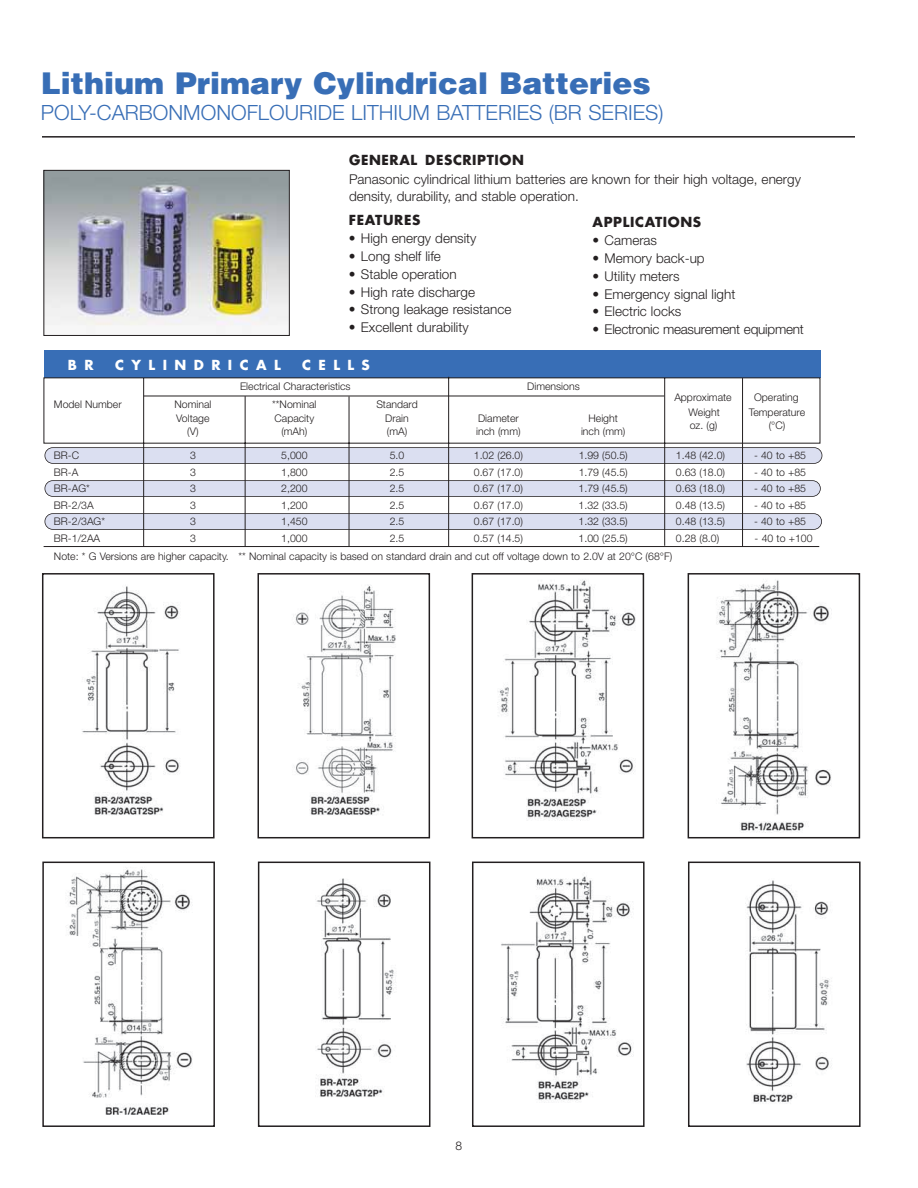
<style>
.page{position:relative;width:918px;height:1188px;background:#fff}
.page>*{position:absolute;margin:0;border:0;box-sizing:border-box;transform-origin:0 0}
.t1{font:900 30px "Helvetica";color:#386eb6}
.t2{font:300 21px "Helvetica Neue";color:#386eb6}
.t3{font:300 13.5px/16.5px "Helvetica Neue";color:#231f20}
.t4{font:700 13.5px "Futura";letter-spacing:.045em;color:#231f20}
.t5{font:700 13.5px "Futura";letter-spacing:.55em;color:#fff}
.t6{font:300 12px "Helvetica Neue";color:#231f20}
.t7{font:300 10.5px "Helvetica Neue";color:#231f20}
.s1{font-family:"Helvetica"}
</style>
<div class="page">
<hr style="left:42px;top:136px;width:813px;height:2px;background:#231f20">
<div style="left:44px;top:350px;width:776px;height:28px;background:#386eb6"></div>
<svg style="left:743px;top:376px;width:78px;height:171px"></svg>
<svg style="left:43px;top:170px;width:700px;height:377px"></svg>
<img style="left:82px;top:586px;width:98px;height:229px">
<div style="left:42px;top:573px;width:173px;height:265px;border:2px solid #231f20"></div>
<img style="left:294px;top:585px;width:102px;height:230px">
<div style="left:258px;top:573px;width:172px;height:265px;border:2px solid #231f20"></div>
<img style="left:497px;top:579px;width:139px;height:242px">
<div style="left:472px;top:574px;width:28px;height:29px;background:#fff"></div>
<div style="left:472px;top:573px;width:172px;height:265px;border:2px solid #231f20"></div>
<img style="left:716px;top:580px;width:116px;height:253px">
<div style="left:688px;top:573px;width:172px;height:265px;border:2px solid #231f20"></div>
<img style="left:69px;top:868px;width:124px;height:247px">
<div style="left:42px;top:862px;width:173px;height:265px;border:2px solid #231f20"></div>
<img style="left:315px;top:878px;width:80px;height:219px">
<div style="left:258px;top:862px;width:172px;height:265px;border:2px solid #231f20"></div>
<img style="left:501px;top:876px;width:133px;height:227px">
<div style="left:473px;top:864px;width:30px;height:50px;background:#fff"></div>
<div style="left:472px;top:862px;width:173px;height:265px;border:2px solid #231f20"></div>
<img style="left:745px;top:880px;width:87px;height:224px">
<div style="left:688px;top:862px;width:173px;height:265px;border:2px solid #231f20"></div>
<hr style="left:44px;top:546px;width:775px;height:1px;background:#231f20">
<h1 class="t1" style="left:41px;top:72px;width:611px">Lithium Primary Cylindrical Batteries</h1>
<h2 class="t2" style="left:41px;top:104px;width:624px">POLY-CARBONMONOFLOURIDE LITHIUM BATTERIES (BR SERIES)</h2>
<p class="t4" style="left:349px;top:154px;width:177px">GENERAL DESCRIPTION</p>
<p class="t3" style="left:349px;top:173px;width:453px">Panasonic cylindrical lithium batteries are known for their high voltage, energy density, durability, and stable operation.</p>
<p class="t4" style="left:349px;top:215px;width:73px">FEATURES</p>
<p class="t3" style="left:349px;top:232px;width:129px"><span class="s1">•</span> High energy density</p>
<p class="t3" style="left:349px;top:249px;width:93px"><span class="s1">•</span> Long shelf life</p>
<p class="t3" style="left:349px;top:267px;width:109px"><span class="s1">•</span> Stable operation</p>
<p class="t3" style="left:349px;top:285px;width:128px"><span class="s1">•</span> High rate discharge</p>
<p class="t3" style="left:349px;top:303px;width:164px"><span class="s1">•</span> Strong leakage resistance</p>
<p class="t3" style="left:349px;top:320px;width:121px"><span class="s1">•</span> Excellent durability</p>
<p class="t4" style="left:593px;top:217px;width:110px">APPLICATIONS</p>
<p class="t3" style="left:593px;top:233px;width:66px"><span class="s1">•</span> Cameras</p>
<p class="t3" style="left:593px;top:251px;width:114px"><span class="s1">•</span> Memory back-up</p>
<p class="t3" style="left:593px;top:269px;width:89px"><span class="s1">•</span> Utility meters</p>
<p class="t3" style="left:593px;top:287px;width:144px"><span class="s1">•</span> Emergency signal light</p>
<p class="t3" style="left:593px;top:305px;width:90px"><span class="s1">•</span> Electric locks</p>
<p class="t3" style="left:593px;top:322px;width:213px"><span class="s1">•</span> Electronic measurement equipment</p>
<p class="t5" style="left:68px;top:359px;width:27px">B R</p>
<p class="t5" style="left:115px;top:359px;width:167px">CYLINDRICAL</p>
<p class="t5" style="left:302px;top:359px;width:69px">CELLS</p>
<p class="t7" style="left:240px;top:383px;width:112px">Electrical Characteristics</p>
<p class="t7" style="left:527px;top:383px;width:54px">Dimensions</p>
<p class="t7" style="left:54px;top:401px;width:69px">Model Number</p>
<p class="t7" style="left:174px;top:401px;width:38px">Nominal</p>
<p class="t7" style="left:272px;top:401px;width:46px">**Nominal</p>
<p class="t7" style="left:376px;top:401px;width:43px">Standard</p>
<p class="t7" style="left:176px;top:414px;width:35px">Voltage</p>
<p class="t7" style="left:275px;top:414px;width:41px">Capacity</p>
<p class="t7" style="left:385px;top:414px;width:25px">Drain</p>
<p class="t7" style="left:478px;top:414px;width:42px">Diameter</p>
<p class="t7" style="left:589px;top:414px;width:31px">Height</p>
<p class="t7" style="left:187px;top:428px;width:13px">(V)</p>
<p class="t7" style="left:281px;top:428px;width:28px">(mAh)</p>
<p class="t7" style="left:387px;top:428px;width:22px">(mA)</p>
<p class="t7" style="left:476px;top:428px;width:46px">inch (mm)</p>
<p class="t7" style="left:581px;top:428px;width:46px">inch (mm)</p>
<p class="t7" style="left:674px;top:393px;width:59px">Approximate</p>
<p class="t7" style="left:754px;top:393px;width:46px">Operating</p>
<p class="t7" style="left:689px;top:408px;width:33px">Weight</p>
<p class="t7" style="left:749px;top:408px;width:58px">Temperature</p>
<p class="t7" style="left:690px;top:422px;width:29px">oz. (g)</p>
<p class="t7" style="left:769px;top:422px;width:18px">(°C)</p>
<p class="t7" style="left:54px;top:452px;width:27px">BR-C</p>
<p class="t7" style="left:190px;top:452px;width:7px">3</p>
<p class="t7" style="left:281px;top:452px;width:28px">5,000</p>
<p class="t7" style="left:390px;top:452px;width:16px">5.0</p>
<p class="t7" style="left:474px;top:452px;width:51px">1.02 (26.0)</p>
<p class="t7" style="left:579px;top:452px;width:51px">1.99 (50.5)</p>
<p class="t7" style="left:676px;top:452px;width:51px">1.48 (42.0)</p>
<p class="t7" style="left:754px;top:452px;width:54px">- 40 to +85</p>
<p class="t7" style="left:54px;top:468px;width:26px">BR-A</p>
<p class="t7" style="left:190px;top:468px;width:7px">3</p>
<p class="t7" style="left:281px;top:468px;width:28px">1,800</p>
<p class="t7" style="left:390px;top:468px;width:16px">2.5</p>
<p class="t7" style="left:474px;top:468px;width:51px">0.67 (17.0)</p>
<p class="t7" style="left:579px;top:468px;width:51px">1.79 (45.5)</p>
<p class="t7" style="left:676px;top:468px;width:51px">0.63 (18.0)</p>
<p class="t7" style="left:754px;top:468px;width:54px">- 40 to +85</p>
<p class="t7" style="left:54px;top:485px;width:37px">BR-AG*</p>
<p class="t7" style="left:190px;top:485px;width:7px">3</p>
<p class="t7" style="left:281px;top:485px;width:28px">2,200</p>
<p class="t7" style="left:390px;top:485px;width:16px">2.5</p>
<p class="t7" style="left:474px;top:485px;width:51px">0.67 (17.0)</p>
<p class="t7" style="left:579px;top:485px;width:51px">1.79 (45.5)</p>
<p class="t7" style="left:676px;top:485px;width:51px">0.63 (18.0)</p>
<p class="t7" style="left:754px;top:485px;width:54px">- 40 to +85</p>
<p class="t7" style="left:54px;top:501px;width:41px">BR-2/3A</p>
<p class="t7" style="left:190px;top:501px;width:7px">3</p>
<p class="t7" style="left:281px;top:501px;width:28px">1,200</p>
<p class="t7" style="left:390px;top:501px;width:16px">2.5</p>
<p class="t7" style="left:474px;top:501px;width:51px">0.67 (17.0)</p>
<p class="t7" style="left:579px;top:501px;width:51px">1.32 (33.5)</p>
<p class="t7" style="left:676px;top:501px;width:51px">0.48 (13.5)</p>
<p class="t7" style="left:754px;top:501px;width:54px">- 40 to +85</p>
<p class="t7" style="left:54px;top:518px;width:53px">BR-2/3AG*</p>
<p class="t7" style="left:190px;top:518px;width:7px">3</p>
<p class="t7" style="left:281px;top:518px;width:28px">1,450</p>
<p class="t7" style="left:390px;top:518px;width:16px">2.5</p>
<p class="t7" style="left:474px;top:518px;width:51px">0.67 (17.0)</p>
<p class="t7" style="left:579px;top:518px;width:51px">1.32 (33.5)</p>
<p class="t7" style="left:676px;top:518px;width:51px">0.48 (13.5)</p>
<p class="t7" style="left:754px;top:518px;width:54px">- 40 to +85</p>
<p class="t7" style="left:54px;top:534px;width:48px">BR-1/2AA</p>
<p class="t7" style="left:190px;top:534px;width:7px">3</p>
<p class="t7" style="left:281px;top:534px;width:28px">1,000</p>
<p class="t7" style="left:390px;top:534px;width:16px">2.5</p>
<p class="t7" style="left:474px;top:534px;width:51px">0.57 (14.5)</p>
<p class="t7" style="left:579px;top:534px;width:51px">1.00 (25.5)</p>
<p class="t7" style="left:676px;top:534px;width:45px">0.28 (8.0)</p>
<p class="t7" style="left:755px;top:534px;width:59px">- 40 to +100</p>
<p class="t7" style="left:54px;top:552px;width:620px">Note: * G Versions are higher capacity. ** Nominal capacity is based on standard drain and cut off voltage down to 2.0V at 20°C (68°F)</p>
<p class="t6" style="left:456px;top:1141px;width:8px">8</p>
</div>
